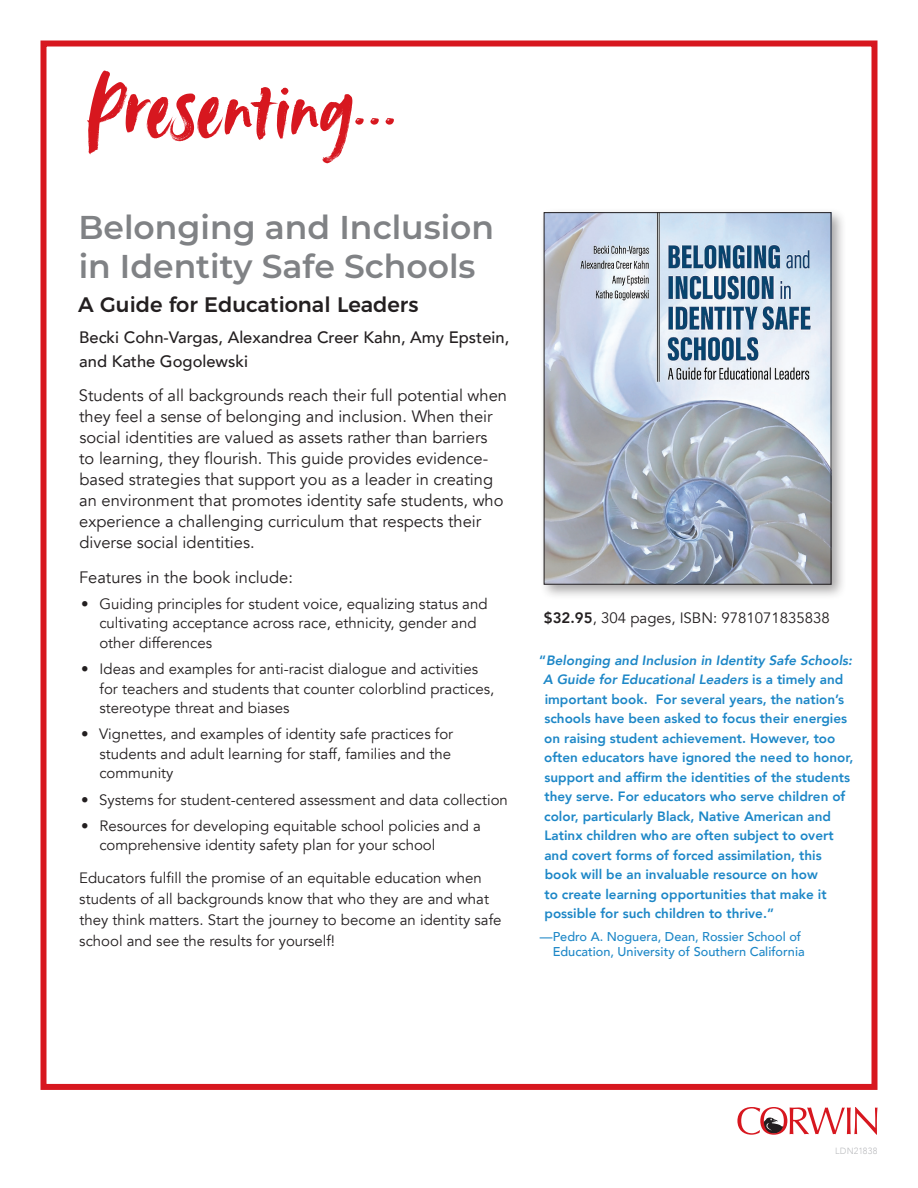
<style>
.page{position:relative;width:918px;height:1188px;background:#fff}
.page>*{position:absolute;margin:0;border:0;box-sizing:border-box;transform-origin:0 0}
.t1{font:90.6px "Avallon Alt";letter-spacing:.005em;color:#d7171f}
.Book_Title{font:600 33px/39px "Montserrat";color:#808285}
.Subtitle{font:500 21px "Montserrat";color:#231f20}
.Authors{font:16.5px/21px "Avenir";color:#231f20}
.Authors-2{font:500 16.5px/24px "Avenir";color:#231f20}
.Authors-3{font:15px/19.5px "Avenir";color:#231f20}
.Price_Line{font:15px "Avenir";color:#231f20}
.Reviewer{font:800 13.5px/19.5px "Avenir";color:#1d87c7}
.Reviewer-2{font:500 12.75px/15px "Avenir";color:#1d87c7;text-align:right}
.t2{font:300 9px "Avenir";letter-spacing:.015em;color:#bcbdc0}
.s1{font-weight:800}
.s2{font-style:italic}
</style>
<div class="page">
<div style="left:40px;top:40px;width:838px;height:1050px;border:6px solid #d7171f"></div>
<svg style="left:737px;top:1107px;width:141px;height:28px"></svg>
<div style="left:539px;top:208px;width:308px;height:392px;background:#231f20;opacity:.4"></div>
<img style="left:546px;top:214px;width:283px;height:368px">
<div style="left:544px;top:212px;width:287px;height:372px;border:1px solid #231f20"></div>
<p class="t1" style="left:87px;top:47px;width:314px">Presenting...</p>
<p class="Book_Title" style="left:78px;top:206px;width:417px">Belonging and Inclusion in Identity Safe Schools</p>
<p class="Subtitle" style="left:78px;top:288px;width:342px">A Guide for Educational Leaders</p>
<p class="Authors-2" style="left:79px;top:324px;width:432px">Becki Cohn-Vargas, Alexandrea Creer Kahn, Amy Epstein, and Kathe Gogolewski</p>
<p class="Authors" style="left:79px;top:385px;width:430px">Students of all backgrounds reach their full potential when they feel a sense of belonging and inclusion. When their social identities are valued as assets rather than barriers<br>to learning, they flourish. This guide provides evidence&shy;based strategies that support you as a leader in creating an environment that promotes identity safe students, who experience a challenging curriculum that respects their diverse social identities.</p>
<p class="Authors" style="left:79px;top:567px;width:215px">Features in the book include:</p>
<p class="Authors-3" style="left:99px;top:594px;width:390px;text-indent:-18px">• Guiding principles for student voice, equalizing status and cultivating acceptance across race, ethnicity, gender and other differences</p>
<p class="Authors-3" style="left:100px;top:660px;width:396px;text-indent:-19px">• Ideas and examples for anti-racist dialogue and activities for teachers and students that counter colorblind practices, stereotype threat and biases</p>
<p class="Authors-3" style="left:99px;top:725px;width:355px;text-indent:-18px">• Vignettes, and examples of identity safe practices for students and adult learning for staff, families and the community</p>
<p class="Authors-3" style="left:81px;top:790px;width:428px">• Systems for student-centered assessment and data collection</p>
<p class="Authors-3" style="left:99px;top:816px;width:383px;text-indent:-18px">• Resources for developing equitable school policies and a comprehensive identity safety plan for your school</p>
<p class="Authors-3" style="left:79px;top:868px;width:424px;line-height:21px">Educators fulfill the promise of an equitable education when students of all backgrounds know that who they are and what they think matters. Start the journey to become an identity safe school and see the results for yourself!</p>
<p class="Price_Line" style="left:544px;top:608px;width:288px"><span class="s1">$32.95</span>, 304 pages, ISBN: 9781071835838</p>
<p class="Reviewer" style="left:539px;top:650px;width:316px">“<span class="s2">Belonging and Inclusion in Identity Safe Schools:<br>A Guide for Educational Leaders</span> is a timely and important book. For several years, the nation’s schools have been asked to focus their energies on raising student achievement. However, too often educators have ignored the need to honor, support and affirm the identities of the students they serve. For educators who serve children of color, particularly Black, Native American and Latinx children who are often subject to overt and covert forms of forced assimilation, this<br>book will be an invaluable resource on how<br>to create learning opportunities that make it possible for such children to thrive.”</p>
<p class="Reviewer-2" style="left:540px;top:928px;width:266px">—Pedro A. Noguera, Dean, Rossier School of<br>Education, University of Southern California</p>
<p class="t2" style="left:835px;top:1145px;width:44px">LDN21838</p>
</div>
